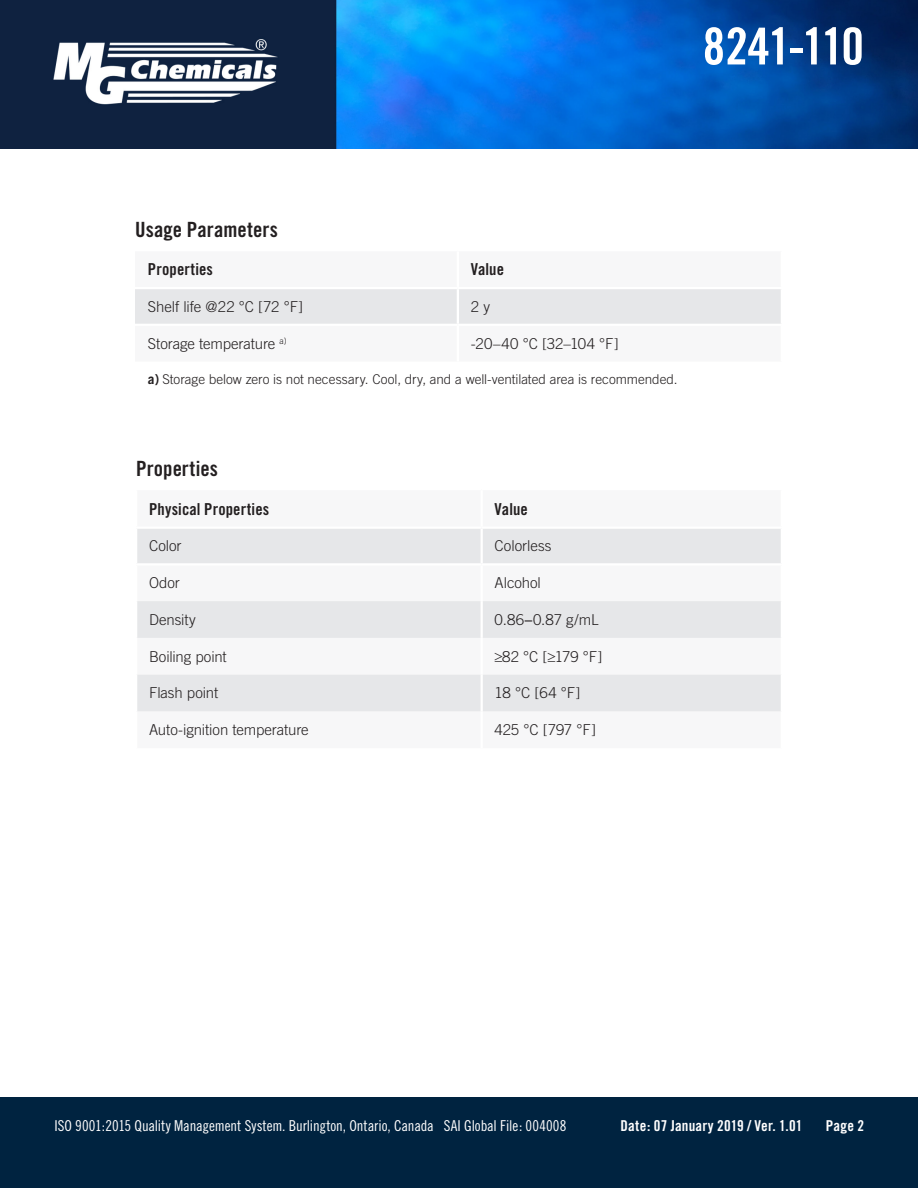
<style>
.page{position:relative;width:918px;height:1188px;background:#fff}
.page>*{position:absolute;margin:0;border:0;box-sizing:border-box;transform-origin:0 0}
.t1{font:51px "Trade Gothic Bold Cond Twenty";letter-spacing:-.04em;color:#fff}
.t2{font:21px "Trade Gothic Bold Cond Twenty";letter-spacing:.01em;color:#231f20}
.t3{font:16.5px "Trade Gothic Bold Cond Twenty";letter-spacing:.005em;color:#231f20}
.t4{font:300 15px "Trade Gothic";letter-spacing:-.005em;color:#231f20}
.t5{font:15px "Trade Gothic Cond Eighteen";letter-spacing:-.005em;color:#fff}
.t6{font:15px "Trade Gothic Bold Cond Twenty";letter-spacing:.015em;color:#fff}
.t7{font:300 13.5px "Trade Gothic";color:#231f20}
.s1{font-weight:700}
.s2{font-family:"Trade Gothic Bold Cond Twenty";font-weight:400}
</style>
<div class="page">
<img style="left:0;top:0;width:918px;height:149px">
<div style="left:0;top:1097px;width:918px;height:91px;background:#002340"></div>
<svg style="left:137px;top:529px;width:644px;height:182px;fill:#e6e7e9"></svg>
<hr style="left:481px;top:529px;width:2px;height:34px;background:#fff">
<hr style="left:135px;top:563px;width:347px;height:3px;background:#fff">
<hr style="left:482px;top:563px;width:301px;height:3px;background:#fff">
<hr style="left:481px;top:566px;width:2px;height:35px;background:#fff">
<hr style="left:481px;top:601px;width:2px;height:37px;background:#fff">
<hr style="left:481px;top:638px;width:2px;height:37px;background:#fff">
<hr style="left:481px;top:675px;width:2px;height:36px;background:#fff">
<div style="left:135px;top:289px;width:646px;height:35px;background:#e6e7e9"></div>
<hr style="left:457px;top:289px;width:2px;height:35px;background:#fff">
<h1 class="t1" style="left:703px;top:15px;width:163px">8241-110</h1>
<p class="t2" style="left:135px;top:217px;width:144px">Usage Parameters</p>
<p class="t3" style="left:148px;top:259px;width:67px">Properties</p>
<p class="t3" style="left:471px;top:259px;width:35px">Value</p>
<p class="t4" style="left:148px;top:298px;width:157px">Shelf life @22 °C [72 °F]</p>
<p class="t4" style="left:471px;top:298px;width:21px">2 y</p>
<p class="t4" style="left:148px;top:334px;width:140px">Storage temperature <sup>a)</sup></p>
<p class="t4" style="left:471px;top:334px;width:149px">-20–40 °C [32–104 °F]</p>
<p class="t7" style="left:148px;top:371px;width:531px"><span class="s1">a)</span> Storage below zero is not necessary. Cool, dry, and a well-ventilated area is recommended.</p>
<p class="t2" style="left:136px;top:456px;width:83px">Properties</p>
<p class="t3" style="left:149px;top:499px;width:122px">Physical Properties</p>
<p class="t3" style="left:495px;top:499px;width:35px">Value</p>
<p class="t4" style="left:149px;top:537px;width:34px">Color</p>
<p class="t4" style="left:495px;top:537px;width:58px">Colorless</p>
<p class="t4" style="left:149px;top:574px;width:32px">Odor</p>
<p class="t4" style="left:495px;top:574px;width:48px">Alcohol</p>
<p class="t4" style="left:149px;top:611px;width:48px">Density</p>
<p class="t4" style="left:495px;top:611px;width:106px">0.86<span class="s2">–</span>0.87 g/mL</p>
<p class="t4" style="left:149px;top:647px;width:79px">Boiling point</p>
<p class="t4" style="left:495px;top:647px;width:109px">≥82 °C [≥179 °F]</p>
<p class="t4" style="left:149px;top:684px;width:71px">Flash point</p>
<p class="t4" style="left:495px;top:684px;width:87px">18 °C [64 °F]</p>
<p class="t4" style="left:149px;top:721px;width:161px">Auto-ignition temperature</p>
<p class="t4" style="left:495px;top:721px;width:103px">425 °C [797 °F]</p>
<p class="t5" style="left:54px;top:1117px;width:514px">ISO 9001:2015 Quality Management System. Burlington, Ontario, Canada SAI Global File: 004008</p>
<p class="t6" style="left:621px;top:1116px;width:183px">Date: 07 January 2019 / Ver. 1.01</p>
<p class="t6" style="left:826px;top:1116px;width:40px">Page 2</p>
</div>
